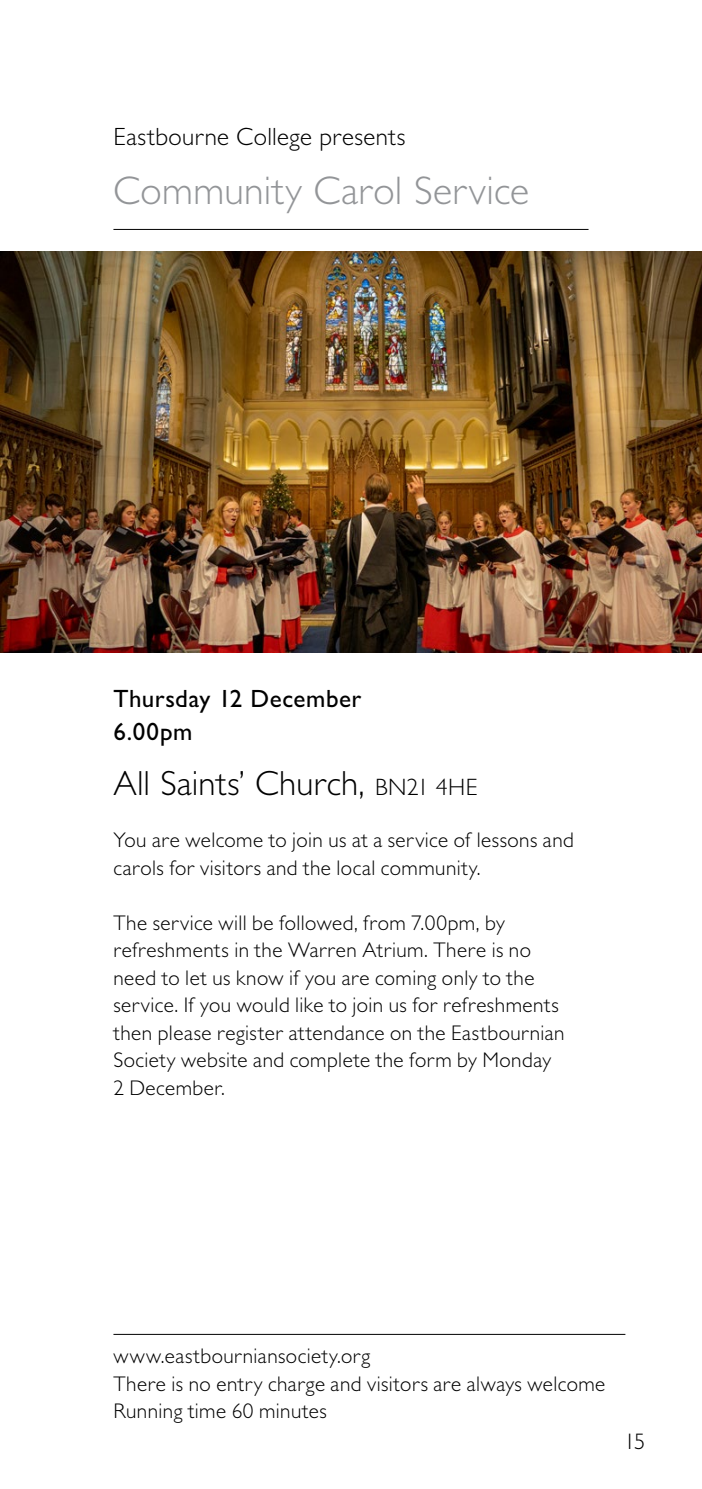
<style>
.page{position:relative;width:702px;height:1489px;background:#fff}
.page>*{position:absolute;margin:0;border:0;box-sizing:border-box;transform-origin:0 0}
.t1{font:300 40px "Gill Sans MT Std";letter-spacing:.01em;color:#939598}
.t2{font:300 35px "Gill Sans MT Std";letter-spacing:.005em;color:#000}
.t3{font:300 25px "Gill Sans MT Std";letter-spacing:.015em;color:#000}
.t4{font:25px/32.5px "Gill Sans";letter-spacing:.02em;color:#000}
.t5{font:300 22.5px "Gill Sans MT Std";color:#000}
.t6{font:300 21.25px/27.5px "Gill Sans MT Std";letter-spacing:.02em;color:#000}
.s1{font-size:23.75px}
</style>
<div class="page">
<hr style="left:113px;top:229px;width:475px;height:1px;background:#000">
<hr style="left:113px;top:1333px;width:512px;height:1px;background:#000">
<img style="left:0;top:252px;width:702px;height:400px">
<p class="t3" style="left:113px;top:121px;width:293px">Eastbourne College presents</p>
<h1 class="t1" style="left:113px;top:167px;width:417px">Community Carol Service</h1>
<p class="t4" style="left:113px;top:683px;width:249px">Thursday 12 December<br>6.00pm</p>
<h2 class="t2" style="left:113px;top:762px;width:366px">All Saints’ Church, <span class="s1">BN21 4HE</span></h2>
<p class="t6" style="left:113px;top:825px;width:462px">You are welcome to join us at a service of lessons and carols for visitors and the local community.</p>
<p class="t6" style="left:113px;top:908px;width:452px">The service will be followed, from 7.00pm, by refreshments in the Warren Atrium. There is no need to let us know if you are coming only to the service. If you would like to join us for refreshments then please register attendance on the Eastbournian Society website and complete the form by Monday 2 December.</p>
<p class="t6" style="left:113px;top:1341px;width:493px">www.eastbourniansociety.org<br>There is no entry charge and visitors are always welcome<br>Running time 60 minutes</p>
<p class="t5" style="left:624px;top:1427px;width:23px">15</p>
</div>
